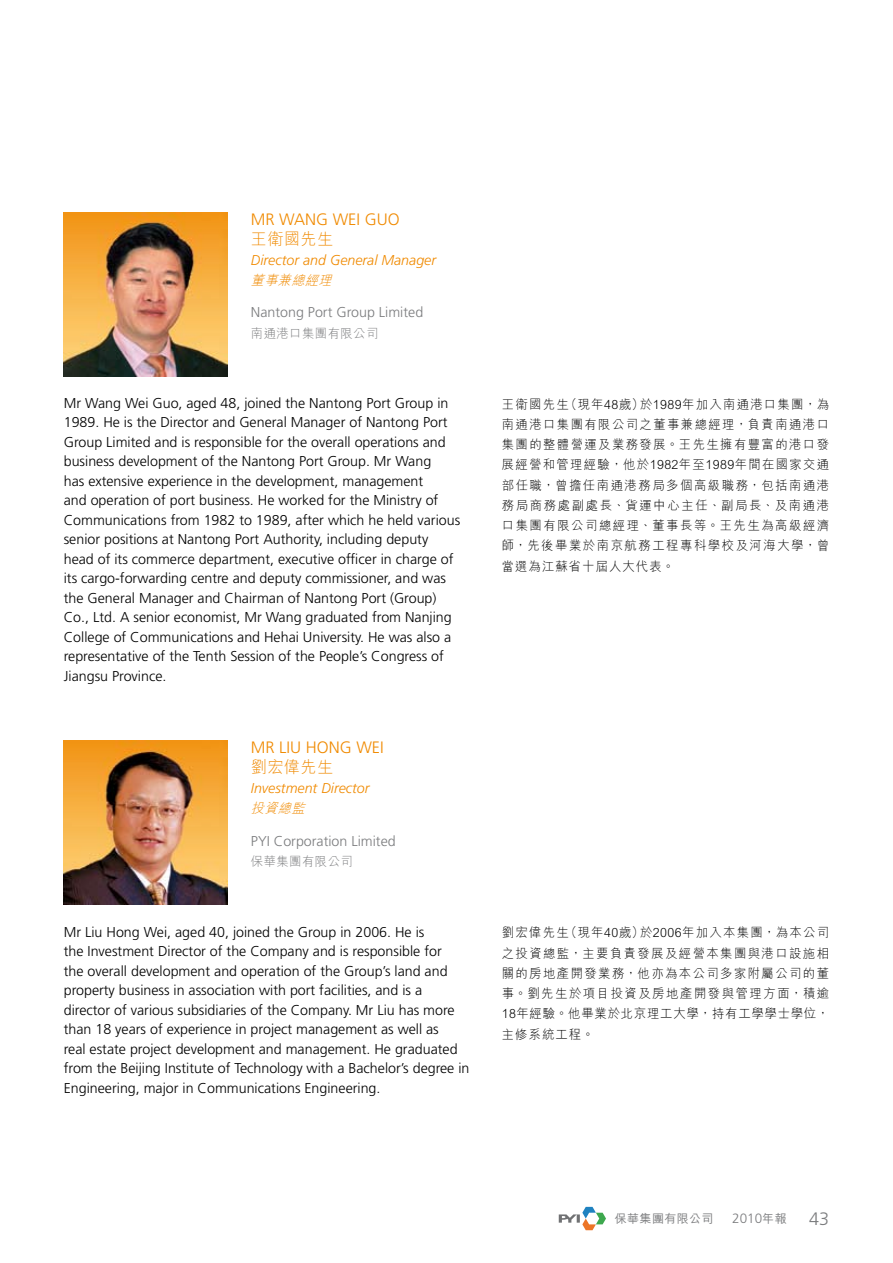
<style>
.page{position:relative;width:893px;height:1263px;background:#fff}
.page>*{position:absolute;margin:0;border:0;box-sizing:border-box;transform-origin:0 0}
.t1{font:300 18px "Frutiger LT Std";color:#7b7c7e}
.t2{font:300 16.5px "Frutiger LT Std";color:#f08a00}
.t3{font:300 16.5px "M Hei HK";letter-spacing:.035em;color:#f08a00}
.t4{font:300 14.25px/19.5px "Frutiger LT Std";color:#000}
.t5{font:300 14.25px "Frutiger LT Std";color:#7b7c7e}
.t6{font:italic 300 14.25px "Frutiger LT Std";color:#f08a00}
.t7{font:italic 300 13.5px "M Hei HK";color:#f08a00}
.t8{font:300 13.5px "Frutiger LT Std";color:#7b7c7e}
.t9{font:300 12.75px/20.2px "M Hei HK";letter-spacing:.125em;color:#000;text-align:justify}
.t10{font:300 12.75px "M Hei HK";letter-spacing:.035em;color:#7b7c7e}
.t11{font:500 12px "M Hei HK";letter-spacing:.03em;color:#7b7c7e}
.s1{font-family:"M Hei HK";font-weight:500;font-size:12px}
</style>
<div class="page">
<svg style="left:559px;top:1207px;width:47px;height:23px"></svg>
<img style="left:64px;top:741px;width:164px;height:164px">
<img style="left:64px;top:213px;width:163px;height:163px">
<p class="t2" style="left:251px;top:210px;width:150px">MR WANG WEI GUO</p>
<p class="t3" style="left:251px;top:228px;width:84px">王衛國先生</p>
<p class="t6" style="left:251px;top:252px;width:187px">Director and General Manager</p>
<p class="t7" style="left:251px;top:271px;width:87px">董事兼總經理</p>
<p class="t5" style="left:251px;top:304px;width:174px">Nantong Port Group Limited</p>
<p class="t10" style="left:251px;top:324px;width:129px">南通港口集團有限公司</p>
<p class="t4" style="left:64px;top:393px;width:398px">Mr Wang Wei Guo, aged 48, joined the Nantong Port Group in 1989. He is the Director and General Manager of Nantong Port Group Limited and is responsible for the overall operations and business development of the Nantong Port Group. Mr Wang<br>has extensive experience in the development, management<br>and operation of port business. He worked for the Ministry of Communications from 1982 to 1989, after which he held various senior positions at Nantong Port Authority, including deputy head of its commerce department, executive officer in charge of its cargo-forwarding centre and deputy commissioner, and was the General Manager and Chairman of Nantong Port (Group)<br>Co., Ltd. A senior economist, Mr Wang graduated from Nanjing College of Communications and Hehai University. He was also a representative of the Tenth Session of the People’s Congress of Jiangsu Province.</p>
<p class="t2" style="left:251px;top:738px;width:134px">MR LIU HONG WEI</p>
<p class="t3" style="left:251px;top:756px;width:84px">劉宏偉先生</p>
<p class="t6" style="left:251px;top:780px;width:120px">Investment Director</p>
<p class="t7" style="left:251px;top:799px;width:60px">投資總監</p>
<p class="t5" style="left:251px;top:832px;width:146px">PYI Corporation Limited</p>
<p class="t10" style="left:251px;top:852px;width:103px">保華集團有限公司</p>
<p class="t4" style="left:64px;top:922px;width:407px">Mr Liu Hong Wei, aged 40, joined the Group in 2006. He is<br>the Investment Director of the Company and is responsible for<br>the overall development and operation of the Group’s land and property business in association with port facilities, and is a director of various subsidiaries of the Company. Mr Liu has more than 18 years of experience in project management as well as<br>real estate project development and management. He graduated from the Beijing Institute of Technology with a Bachelor’s degree in Engineering, major in Communications Engineering.</p>
<p class="t9" style="left:502px;top:393px;width:329px">王衛國先生（現年48歲）於1989年加入南通港口集團，為南通港口集團有限公司之董事兼總經理，負責南通港口集團的整體營運及業務發展。王先生擁有豐富的港口發展經營和管理經驗，他於1982年至1989年間在國家交通部任職，曾擔任南通港務局多個高級職務，包括南通港務局商務處副處長、貨運中心主任、副局長、及南通港口集團有限公司總經理、董事長等。王先生為高級經濟師，先後畢業於南京航務工程專科學校及河海大學，曾當選為江蘇省十屆人大代表。</p>
<p class="t9" style="left:502px;top:922px;width:329px">劉宏偉先生（現年40歲）於2006年加入本集團，為本公司之投資總監，主要負責發展及經營本集團與港口設施相關的房地產開發業務，他亦為本公司多家附屬公司的董事。劉先生於項目投資及房地產開發與管理方面，積逾18年經驗。他畢業於北京理工大學，持有工學學士學位，主修系統工程。</p>
<p class="t11" style="left:615px;top:1210px;width:100px">保華集團有限公司</p>
<p class="t8" style="left:732px;top:1210px;width:56px">2010<span class="s1">年報</span></p>
<p class="t1" style="left:809px;top:1208px;width:22px">43</p>
</div>
